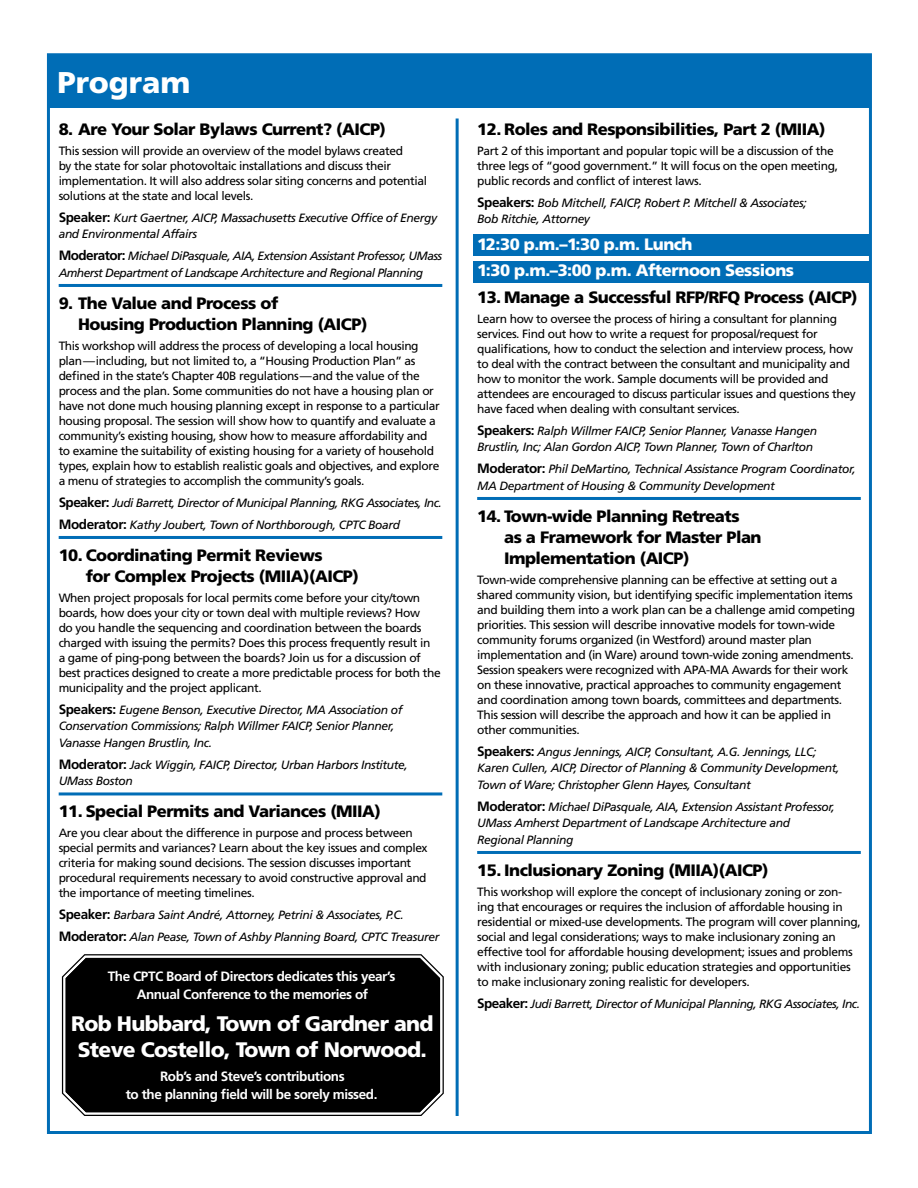
<style>
.page{position:relative;width:918px;height:1188px;background:#fff}
.page>*{position:absolute;margin:0;border:0;box-sizing:border-box;transform-origin:0 0}
.t1{font:900 30px "Frutiger";color:#fff}
.t2{font:900 21px/25.5px "Frutiger";letter-spacing:-.03em;color:#fff;text-align:center}
.t3{font:900 16.5px/21px "Frutiger";letter-spacing:-.03em;color:#000}
.t4{font:900 16.5px/26.4px "Frutiger";letter-spacing:-.03em;color:#fff}
.t5{font:700 13.5px/18px "Frutiger";letter-spacing:-.03em;color:#fff;text-align:center}
.t6{font:12px/15px "Frutiger";letter-spacing:-.03em;color:#000}
.t7{font:italic 12px/16.5px "Frutiger";letter-spacing:-.03em;color:#000}
.s1{font-weight:700;font-style:normal;font-size:13.5px}
</style>
<div class="page">
<div style="left:473px;top:261px;width:397px;height:21px;background:#006db6"></div>
<div style="left:473px;top:234px;width:397px;height:21px;background:#006db6"></div>
<div style="left:48px;top:54px;width:823px;height:54px;background:#006db6"></div>
<hr style="left:456px;top:118px;width:3px;height:998px;background:#006db6">
<hr style="left:59px;top:284px;width:383px;height:3px;background:#006db6">
<hr style="left:59px;top:536px;width:383px;height:3px;background:#006db6">
<hr style="left:59px;top:792px;width:383px;height:3px;background:#006db6">
<hr style="left:477px;top:497px;width:384px;height:3px;background:#006db6">
<hr style="left:477px;top:851px;width:384px;height:3px;background:#006db6">
<svg style="left:61px;top:954px;width:383px;height:162px;background:#0f0f0f"></svg>
<div style="left:66px;top:958px;width:374px;height:154px;border:4px solid #000;border-radius:19px"></div>
<h1 class="t1" style="left:58px;top:64px;width:134px">Program</h1>
<h3 class="t3" style="left:59px;top:118px;width:329px">8. Are Your Solar Bylaws Current? (AICP)</h3>
<p class="t6" style="left:59px;top:143px;width:370px">This session will provide an overview of the model bylaws created<br>by the state for solar photovoltaic installations and discuss their implementation. It will also address solar siting concerns and potential solutions at the state and local levels.</p>
<p class="t7" style="left:59px;top:210px;width:380px"><span class="s1">Speaker:</span> Kurt Gaertner, AICP, Massachusetts Executive Office of Energy and Environmental Affairs</p>
<p class="t7" style="left:59px;top:248px;width:385px"><span class="s1">Moderator:</span> Michael DiPasquale, AIA, Extension Assistant Professor, UMass<br>Amherst Department of Landscape Architecture and Regional Planning</p>
<h3 class="t3" style="left:78px;top:292px;width:291px;text-indent:-20px">9. The Value and Process of<br>Housing Production Planning (AICP)</h3>
<p class="t6" style="left:59px;top:338px;width:383px">This workshop will address the process of developing a local housing plan—including, but not limited to, a “Housing Production Plan” as defined in the state’s Chapter 40B regulations—and the value of the process and the plan. Some communities do not have a housing plan or have not done much housing planning except in response to a particular housing proposal. The session will show how to quantify and evaluate a community’s existing housing, show how to measure affordability and to examine the suitability of existing housing for a variety of household types, explain how to establish realistic goals and objectives, and explore a menu of strategies to accomplish the community’s goals.</p>
<p class="t7" style="left:59px;top:492px;width:385px;line-height:21.9px"><span class="s1">Speaker:</span> Judi Barrett, Director of Municipal Planning, RKG Associates, Inc.<br><span class="s1">Moderator:</span> Kathy Joubert, Town of Northborough, CPTC Board</p>
<h3 class="t3" style="left:86px;top:544px;width:275px;text-indent:-27px">10. Coordinating Permit Reviews<br>for Complex Projects (MIIA)(AICP)</h3>
<p class="t6" style="left:59px;top:590px;width:384px">When project proposals for local permits come before your city/town boards, how does your city or town deal with multiple reviews? How<br>do you handle the sequencing and coordination between the boards charged with issuing the permits? Does this process frequently result in<br>a game of ping-pong between the boards? Join us for a discussion of best practices designed to create a more predictable process for both the municipality and the project applicant.</p>
<p class="t7" style="left:59px;top:702px;width:345px"><span class="s1">Speakers:</span> Eugene Benson, Executive Director, MA Association of<br>Conservation Commissions; Ralph Willmer FAICP, Senior Planner,<br>Vanasse Hangen Brustlin, Inc.</p>
<p class="t7" style="left:59px;top:756px;width:351px"><span class="s1">Moderator:</span> Jack Wiggin, FAICP, Director, Urban Harbors Institute,<br>UMass Boston</p>
<h3 class="t3" style="left:59px;top:801px;width:324px">11. Special Permits and Variances (MIIA)</h3>
<p class="t6" style="left:59px;top:826px;width:370px">Are you clear about the difference in purpose and process between special permits and variances? Learn about the key issues and complex criteria for making sound decisions. The session discusses important procedural requirements necessary to avoid constructive approval and the importance of meeting timelines.</p>
<p class="t7" style="left:59px;top:904px;width:382px;line-height:21.9px"><span class="s1">Speaker:</span> Barbara Saint André, Attorney, Petrini &amp; Associates, P.C.<br><span class="s1">Moderator:</span> Alan Pease, Town of Ashby Planning Board, CPTC Treasurer</p>
<p class="t5" style="left:108px;top:967px;width:289px">The CPTC Board of Directors dedicates this year’s<br>Annual Conference to the memories of</p>
<h2 class="t2" style="left:71px;top:1011px;width:364px">Rob Hubbard, Town of Gardner and<br>Steve Costello, Town of Norwood.</h2>
<p class="t5" style="left:126px;top:1068px;width:253px">Rob’s and Steve’s contributions<br>to the planning field will be sorely missed.</p>
<h3 class="t3" style="left:477px;top:118px;width:350px">12. Roles and Responsibilities, Part 2 (MIIA)</h3>
<p class="t6" style="left:477px;top:143px;width:362px">Part 2 of this important and popular topic will be a discussion of the three legs of “good government.” It will focus on the open meeting, public records and conflict of interest laws.</p>
<p class="t7" style="left:477px;top:195px;width:331px"><span class="s1">Speakers:</span> Bob Mitchell, FAICP, Robert P. Mitchell &amp; Associates;<br>Bob Ritchie, Attorney</p>
<h3 class="t4" style="left:477px;top:231px;width:318px">12:30 p.m.–1:30 p.m. Lunch<br>1:30 p.m.–3:00 p.m. Afternoon Sessions</h3>
<h3 class="t3" style="left:477px;top:286px;width:382px">13. Manage a Successful RFP/RFQ Process (AICP)</h3>
<p class="t6" style="left:477px;top:311px;width:380px">Learn how to oversee the process of hiring a consultant for planning services. Find out how to write a request for proposal/request for qualifications, how to conduct the selection and interview process, how to deal with the contract between the consultant and municipality and how to monitor the work. Sample documents will be provided and attendees are encouraged to discuss particular issues and questions they have faced when dealing with consultant services.</p>
<p class="t7" style="left:477px;top:423px;width:341px"><span class="s1">Speakers:</span> Ralph Willmer FAICP, Senior Planner, Vanasse Hangen<br>Brustlin, Inc; Alan Gordon AICP, Town Planner, Town of Charlton</p>
<p class="t7" style="left:477px;top:461px;width:380px"><span class="s1">Moderator:</span> Phil DeMartino, Technical Assistance Program Coordinator,<br>MA Department of Housing &amp; Community Development</p>
<h3 class="t3" style="left:504px;top:505px;width:259px;text-indent:-27px">14. Town-wide Planning Retreats<br>as a Framework for Master Plan<br>Implementation (AICP)</h3>
<p class="t6" style="left:477px;top:572px;width:379px">Town-wide comprehensive planning can be effective at setting out a shared community vision, but identifying specific implementation items and building them into a work plan can be a challenge amid competing priorities. This session will describe innovative models for town-wide community forums organized (in Westford) around master plan implementation and (in Ware) around town-wide zoning amendments.<br>Session speakers were recognized with APA-MA Awards for their work on these innovative, practical approaches to community engagement and coordination among town boards, committees and departments.<br>This session will describe the approach and how it can be applied in other communities.</p>
<p class="t7" style="left:477px;top:744px;width:364px"><span class="s1">Speakers:</span> Angus Jennings, AICP, Consultant, A.G. Jennings, LLC;<br>Karen Cullen, AICP, Director of Planning &amp; Community Development,<br>Town of Ware; Christopher Glenn Hayes, Consultant</p>
<p class="t7" style="left:477px;top:798px;width:359px"><span class="s1">Moderator:</span> Michael DiPasquale, AIA, Extension Assistant Professor,<br>UMass Amherst Department of Landscape Architecture and<br>Regional Planning</p>
<h3 class="t3" style="left:477px;top:859px;width:293px">15. Inclusionary Zoning (MIIA)(AICP)</h3>
<p class="t6" style="left:477px;top:884px;width:385px">This workshop will explore the concept of inclusionary zoning or zon&shy;ing that encourages or requires the inclusion of affordable housing in residential or mixed-use developments. The program will cover planning, social and legal considerations; ways to make inclusionary zoning an effective tool for affordable housing development; issues and problems with inclusionary zoning; public education strategies and opportunities to make inclusionary zoning realistic for developers.</p>
<p class="t7" style="left:477px;top:996px;width:384px"><span class="s1">Speaker:</span> Judi Barrett, Director of Municipal Planning, RKG Associates, Inc.</p>
</div>
